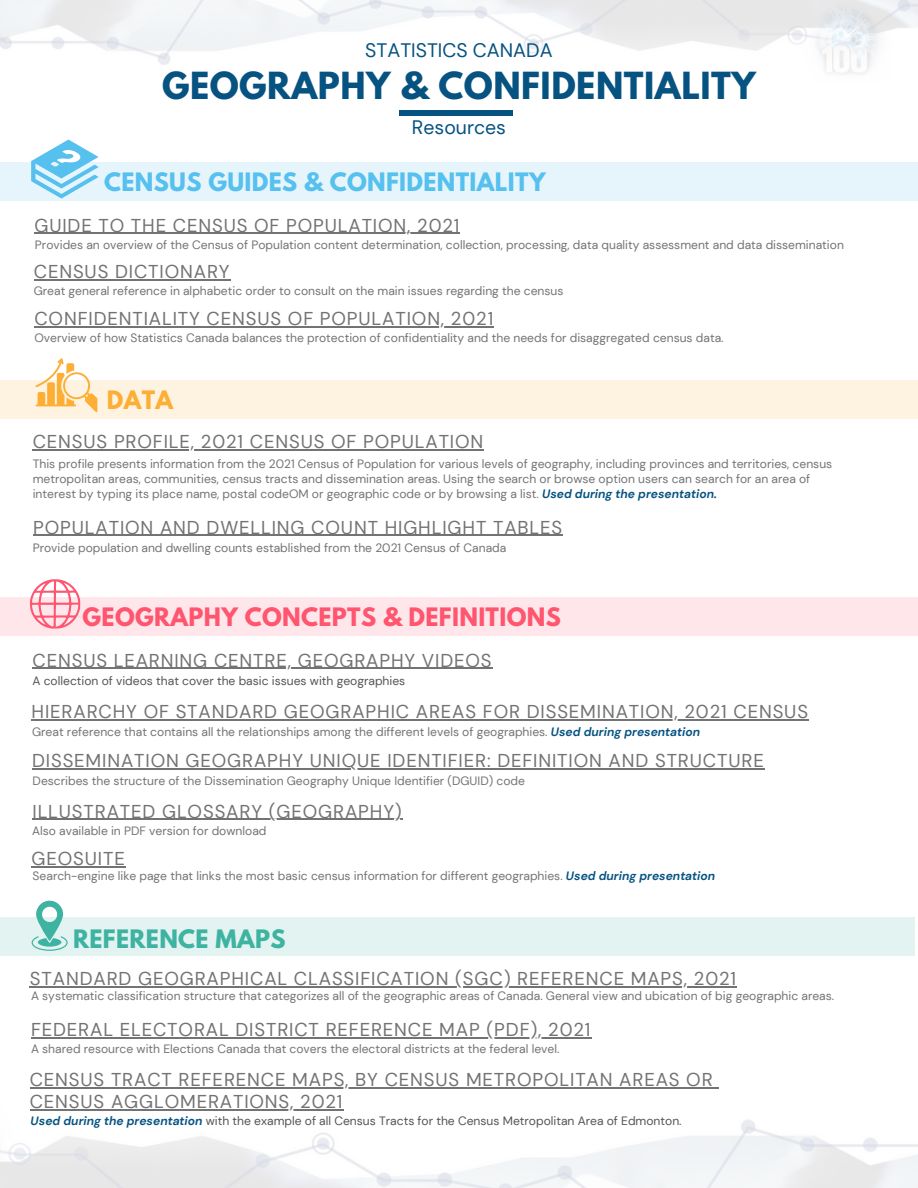
<style>
.page{position:relative;width:918px;height:1188px;background:#fff}
.page>*{position:absolute;margin:0;border:0;box-sizing:border-box;transform-origin:0 0}
.t1{font:700 33.15px "League Spartan";letter-spacing:.015em;color:#065382}
.t2{font:700 22.5px "League Spartan";letter-spacing:.015em;color:#ff556f}
.t3{font:700 22.5px "League Spartan";letter-spacing:.015em;color:#56c0ef}
.t4{font:700 22.5px "League Spartan";letter-spacing:.015em;color:#3eb3a1}
.t5{font:700 22.5px "League Spartan";color:#fdae35}
.t6{font:19.5px "DM Sans";color:#065382}
.t7{font:18.6px/22.5px "DM Sans";letter-spacing:.045em;color:#737373}
.t8{font:12.15px/15.1px "DM Sans";color:#737373}
.t9{font:12.15px "DM Sans";color:#545454}
.s1{font-weight:700;font-style:italic;color:#065382}
</style>
<div class="page">
<img style="left:0;top:0;width:918px;height:74px">
<div style="left:399px;top:110px;width:114px;height:6px;background:#065382"></div>
<div style="left:0;top:380px;width:918px;height:39px;background:#fef3e1"></div>
<svg style="left:35px;top:358px;width:62px;height:54px"></svg>
<div style="left:0;top:162px;width:918px;height:39px;background:#e6f5fc"></div>
<svg style="left:31px;top:140px;width:68px;height:59px"></svg>
<div style="left:0;top:917px;width:915px;height:38px;background:#e2f3f1"></div>
<svg style="left:32px;top:901px;width:36px;height:50px"></svg>
<div style="left:0;top:597px;width:918px;height:38px;background:#ffe6ea"></div>
<svg style="left:30px;top:579px;width:50px;height:50px"></svg>
<hr style="left:32px;top:668px;width:461px;height:1px;background:#737373">
<hr style="left:32px;top:719px;width:777px;height:1px;background:#737373">
<hr style="left:32px;top:768px;width:733px;height:2px;background:#737373">
<hr style="left:32px;top:819px;width:371px;height:1px;background:#737373">
<hr style="left:32px;top:866px;width:94px;height:1px;background:#737373">
<hr style="left:33px;top:535px;width:530px;height:1px;background:#737373">
<hr style="left:33px;top:449px;width:451px;height:2px;background:#737373">
<hr style="left:34px;top:279px;width:197px;height:1px;background:#737373">
<hr style="left:34px;top:233px;width:426px;height:1px;background:#737373">
<hr style="left:34px;top:326px;width:460px;height:1px;background:#737373">
<hr style="left:31px;top:1037px;width:560px;height:2px;background:#737373">
<hr style="left:30px;top:987px;width:707px;height:1px;background:#737373">
<hr style="left:30px;top:1087px;width:684px;height:1px;background:#737373">
<hr style="left:30px;top:1110px;width:313px;height:1px;background:#737373">
<h3 class="t6" style="left:365px;top:38px;width:189px">STATISTICS CANADA</h3>
<h1 class="t1" style="left:162px;top:69px;width:595px">GEOGRAPHY &amp; CONFIDENTIALITY</h1>
<h3 class="t6" style="left:412px;top:115px;width:96px">Resources</h3>
<h2 class="t3" style="left:104px;top:171px;width:443px">CENSUS GUIDES &amp; CONFIDENTIALITY</h2>
<h3 class="t7" style="left:34px;top:214px;width:427px">GUIDE TO THE CENSUS OF POPULATION, 2021</h3>
<p class="t8" style="left:35px;top:237px;width:810px">Provides an overview of the Census of Population content determination, collection, processing, data quality assessment and data dissemination</p>
<h3 class="t7" style="left:34px;top:261px;width:197px">CENSUS DICTIONARY</h3>
<p class="t8" style="left:34px;top:283px;width:531px">Great general reference in alphabetic order to consult on the main issues regarding the census</p>
<h3 class="t7" style="left:34px;top:307px;width:460px">CONFIDENTIALITY CENSUS OF POPULATION, 2021</h3>
<p class="t8" style="left:34px;top:330px;width:691px">Overview of how Statistics Canada balances the protection of confidentiality and the needs for disaggregated census data.</p>
<h2 class="t5" style="left:107px;top:389px;width:68px">DATA</h2>
<h3 class="t7" style="left:33px;top:431px;width:452px">CENSUS PROFILE, 2021 CENSUS OF POPULATION</h3>
<p class="t8" style="left:33px;top:456px;width:801px">This profile presents information from the 2021 Census of Population for various levels of geography, including provinces and territories, census metropolitan areas, communities, census tracts and dissemination areas. Using the search or browse option users can search for an area of interest by typing its place name, postal codeOM or geographic code or by browsing a list. <span class="s1">Used during the presentation.</span></p>
<h3 class="t7" style="left:33px;top:516px;width:531px">POPULATION AND DWELLING COUNT HIGHLIGHT TABLES</h3>
<p class="t8" style="left:33px;top:540px;width:475px">Provide population and dwelling counts established from the 2021 Census of Canada</p>
<h2 class="t2" style="left:83px;top:606px;width:480px">GEOGRAPHY CONCEPTS &amp; DEFINITIONS</h2>
<h3 class="t7" style="left:32px;top:649px;width:461px">CENSUS LEARNING CENTRE, GEOGRAPHY VIDEOS</h3>
<h3 class="t7" style="left:32px;top:700px;width:778px">HIERARCHY OF STANDARD GEOGRAPHIC AREAS FOR DISSEMINATION, 2021 CENSUS</h3>
<h3 class="t7" style="left:32px;top:750px;width:733px">DISSEMINATION GEOGRAPHY UNIQUE IDENTIFIER: DEFINITION AND STRUCTURE</h3>
<p class="t8" style="left:33px;top:774px;width:494px">Describes the structure of the Dissemination Geography Unique Identifier (DGUID) code</p>
<h3 class="t7" style="left:32px;top:800px;width:371px">ILLUSTRATED GLOSSARY (GEOGRAPHY)</h3>
<p class="t8" style="left:32px;top:823px;width:236px">Also available in PDF version for download</p>
<h3 class="t7" style="left:32px;top:847px;width:95px">GEOSUITE</h3>
<p class="t9" style="left:32px;top:672px;width:374px">A collection of videos that cover the basic issues with geographies</p>
<p class="t8" style="left:32px;top:724px;width:670px">Great reference that contains all the relationships among the different levels of geographies. <span class="s1">Used during presentation</span></p>
<p class="t8" style="left:33px;top:869px;width:684px">Search-engine like page that links the most basic census information for different geographies. <span class="s1">Used during presentation</span></p>
<h2 class="t4" style="left:73px;top:928px;width:214px">REFERENCE MAPS</h2>
<h3 class="t7" style="left:30px;top:968px;width:708px">STANDARD GEOGRAPHICAL CLASSIFICATION (SGC) REFERENCE MAPS, 2021</h3>
<p class="t8" style="left:31px;top:989px;width:805px">A systematic classification structure that categorizes all of the geographic areas of Canada. General view and ubication of big geographic areas.</p>
<h3 class="t7" style="left:31px;top:1019px;width:561px">FEDERAL ELECTORAL DISTRICT REFERENCE MAP (PDF), 2021</h3>
<p class="t8" style="left:31px;top:1041px;width:530px">A shared resource with Elections Canada that covers the electoral districts at the federal level.</p>
<h3 class="t7" style="left:30px;top:1068px;width:685px">CENSUS TRACT REFERENCE MAPS, BY CENSUS METROPOLITAN AREAS OR<br>CENSUS AGGLOMERATIONS, 2021</h3>
<p class="t9" style="left:31px;top:1113px;width:652px"><span class="s1">Used during the presentation</span> with the example of all Census Tracts for the Census Metropolitan Area of Edmonton.</p>
</div>
